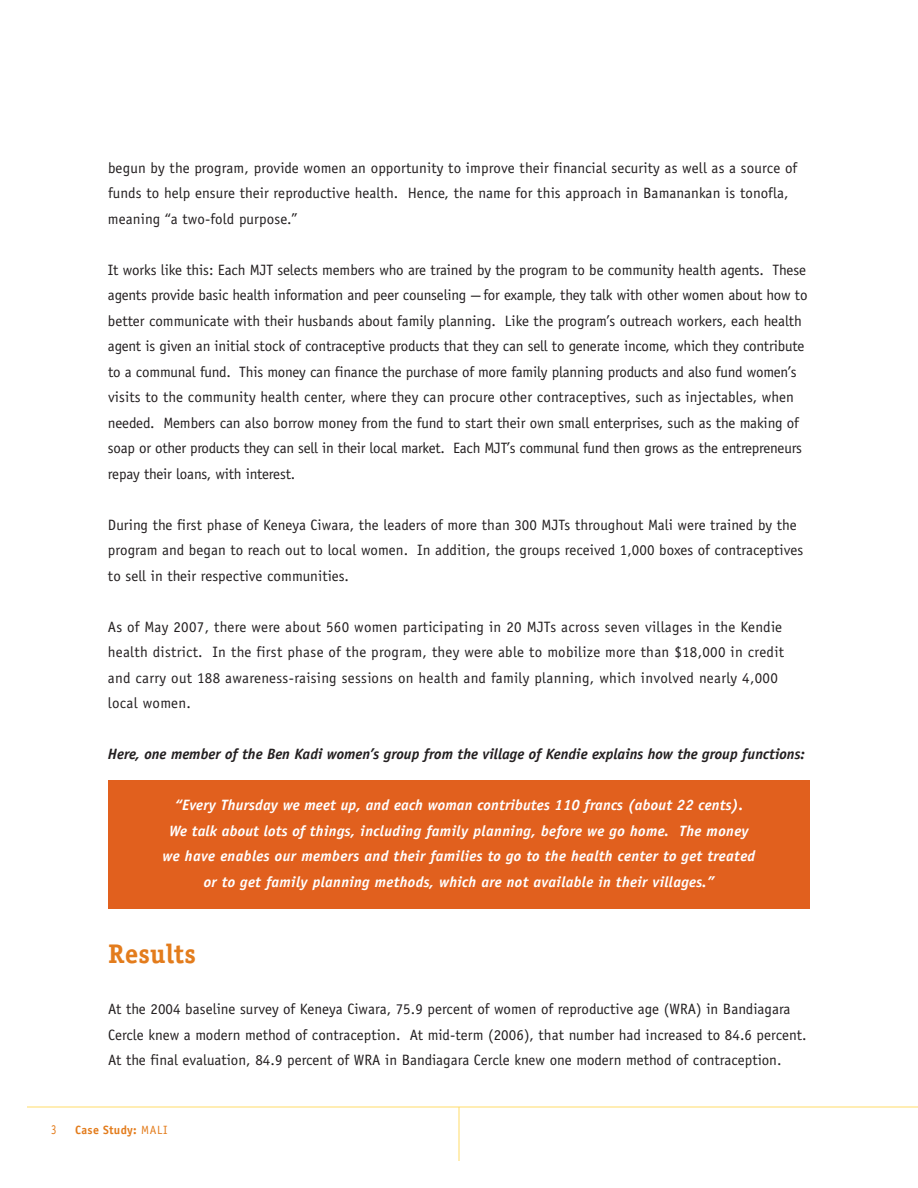
<style>
.page{position:relative;width:918px;height:1188px;background:#fff}
.page>*{position:absolute;margin:0;border:0;box-sizing:border-box;transform-origin:0 0}
.t1{font:700 27px "Officina Serif";letter-spacing:.01em;color:#e37c1c}
.t2{font:15px/25.5px "Officina Sans";color:#231f20}
.t3{font:italic 700 15px/25.5px "Officina Sans";letter-spacing:.02em;color:#fff;text-align:center}
.t4{font:15px/25.5px "Officina Sans";letter-spacing:.02em;color:#231f20}
.t5{font:italic 700 15px "Officina Sans";color:#231f20}
.t6{font:13.5px "Officina Sans";color:#e37c1c;scale:.8 1}
.t7{font:700 12px "Officina Sans";letter-spacing:.025em;color:#e37c1c}
.s1{font-family:"Letter Gothic Std";font-weight:700;font-style:italic}
.s2{font-weight:400}
</style>
<div class="page">
<div style="left:108px;top:781px;width:702px;height:128px;background:#e1601e"></div>
<hr style="left:27px;top:1107px;width:891px;height:1px;background:#ffdd68">
<hr style="left:459px;top:1107px;width:1px;height:54px;background:#ffdd68">
<p class="t2" style="left:108px;top:156px;width:691px">begun by the program, provide women an opportunity to improve their financial security as well as a source of funds to help ensure their reproductive health. Hence, the name for this approach in Bamanankan is tonofla, meaning “a two-fold purpose.”</p>
<p class="t2" style="left:108px;top:258px;width:701px">It works like this: Each MJT selects members who are trained by the program to be community health agents. These agents provide basic health information and peer counseling <span class="s1">─</span> for example, they talk with other women about how to better communicate with their husbands about family planning. Like the program’s outreach workers, each health agent is given an initial stock of contraceptive products that they can sell to generate income, which they contribute to a communal fund. This money can finance the purchase of more family planning products and also fund women’s visits to the community health center, where they can procure other contraceptives, such as injectables, when needed. Members can also borrow money from the fund to start their own small enterprises, such as the making of soap or other products they can sell in their local market. Each MJT’s communal fund then grows as the entrepreneurs repay their loans, with interest.</p>
<p class="t2" style="left:108px;top:513px;width:697px">During the first phase of Keneya Ciwara, the leaders of more than 300 MJTs throughout Mali were trained by the program and began to reach out to local women. In addition, the groups received 1,000 boxes of contraceptives to sell in their respective communities.</p>
<p class="t4" style="left:108px;top:615px;width:678px">As of May 2007, there were about 560 women participating in 20 MJTs across seven villages in the Kendie health district. In the first phase of the program, they were able to mobilize more than $18,000 in credit and carry out 188 awareness-raising sessions on health and family planning, which involved nearly 4,000 local women.</p>
<p class="t5" style="left:108px;top:749px;width:699px">Here, one member of the Ben Kadi women’s group from the village of Kendie explains how the group functions:</p>
<p class="t3" style="left:163px;top:794px;width:594px">“Every Thursday we meet up, and each woman contributes 110 francs (about 22 cents).<br>We talk about lots of things, including family planning, before we go home. The money we have enables our members and their families to go to the health center to get treated or to get family planning methods, which are not available in their villages.”</p>
<h1 class="t1" style="left:108px;top:944px;width:90px">Results</h1>
<p class="t2" style="left:108px;top:998px;width:700px">At the 2004 baseline survey of Keneya Ciwara, 75.9 percent of women of reproductive age (WRA) in Bandiagara<br>Cercle knew a modern method of contraception. At mid-term (2006), that number had increased to 84.6 percent.<br>At the final evaluation, 84.9 percent of WRA in Bandiagara Cercle knew one modern method of contraception.</p>
<p class="t6" style="left:51px;top:1124px;width:8px">3</p>
<p class="t7" style="left:75px;top:1125px;width:94px">Case Study: <span class="s2">MALI</span></p>
</div>
